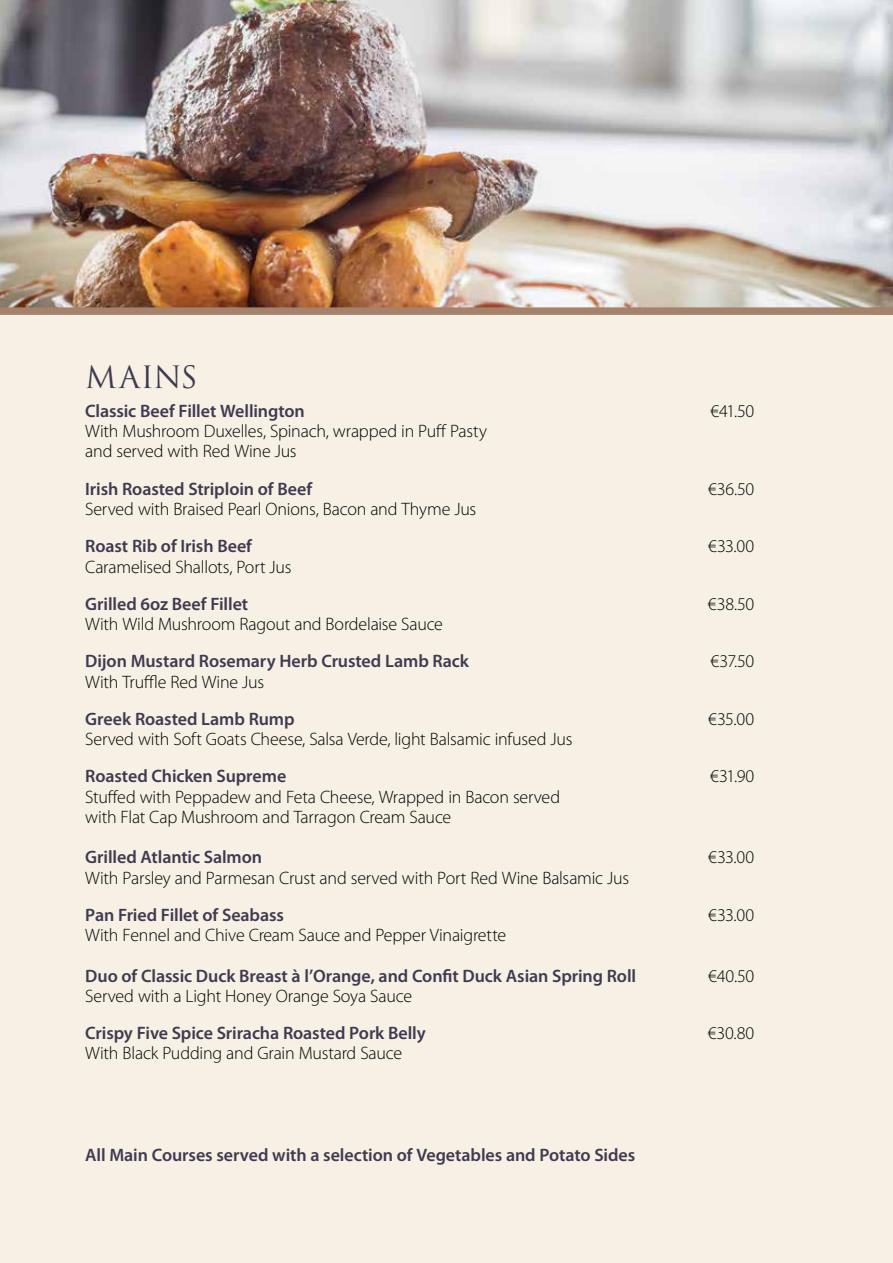
<style>
.page{position:relative;width:893px;height:1263px;background:#f7f0e4}
.page>*{position:absolute;margin:0;border:0;box-sizing:border-box;transform-origin:0 0}
.t1{font:30px "Trajan Pro";letter-spacing:.005em;color:#423850}
.t2{font:300 18px/20.2px "Myriad Pro";letter-spacing:-.01em;color:#000}
.t3{font:600 18px "Myriad Pro";letter-spacing:-.005em;color:#423850}
</style>
<div class="page">
<img style="left:0;top:0;width:893px;height:307px">
<div style="left:0;top:307px;width:893px;height:8px;background:#a5826b"></div>
<h1 class="t1" style="left:85px;top:358px;width:114px">MAINS</h1>
<p class="t3" style="left:85px;top:399px;width:221px">Classic Beef Fillet Wellington</p>
<p class="t2" style="left:711px;top:401px;width:45px">€41.50</p>
<p class="t2" style="left:85px;top:421px;width:403px">With Mushroom Duxelles, Spinach, wrapped in Puff Pasty and served with Red Wine Jus</p>
<p class="t3" style="left:85px;top:477px;width:228px">Irish Roasted Striploin of Beef</p>
<p class="t2" style="left:708px;top:478px;width:48px">€36.50</p>
<p class="t2" style="left:85px;top:499px;width:392px">Served with Braised Pearl Onions, Bacon and Thyme Jus</p>
<p class="t3" style="left:85px;top:535px;width:168px">Roast Rib of Irish Beef</p>
<p class="t2" style="left:708px;top:536px;width:48px">€33.00</p>
<p class="t2" style="left:85px;top:556px;width:208px">Caramelised Shallots, Port Jus</p>
<p class="t3" style="left:85px;top:592px;width:164px">Grilled 6oz Beef Fillet</p>
<p class="t2" style="left:708px;top:593px;width:48px">€38.50</p>
<p class="t2" style="left:85px;top:614px;width:359px">With Wild Mushroom Ragout and Bordelaise Sauce</p>
<p class="t3" style="left:85px;top:650px;width:385px">Dijon Mustard Rosemary Herb Crusted Lamb Rack</p>
<p class="t2" style="left:711px;top:651px;width:45px">€37.50</p>
<p class="t2" style="left:85px;top:671px;width:180px">With Truffle Red Wine Jus</p>
<p class="t3" style="left:85px;top:707px;width:211px">Greek Roasted Lamb Rump</p>
<p class="t2" style="left:708px;top:708px;width:48px">€35.00</p>
<p class="t2" style="left:85px;top:729px;width:489px">Served with Soft Goats Cheese, Salsa Verde, light Balsamic infused Jus</p>
<p class="t3" style="left:85px;top:765px;width:202px">Roasted Chicken Supreme</p>
<p class="t2" style="left:710px;top:766px;width:46px">€31.90</p>
<p class="t2" style="left:85px;top:786px;width:476px">Stuffed with Peppadew and Feta Cheese, Wrapped in Bacon served with Flat Cap Mushroom and Tarragon Cream Sauce</p>
<p class="t3" style="left:85px;top:846px;width:178px">Grilled Atlantic Salmon</p>
<p class="t2" style="left:708px;top:847px;width:48px">€33.00</p>
<p class="t2" style="left:85px;top:867px;width:545px">With Parsley and Parmesan Crust and served with Port Red Wine Balsamic Jus</p>
<p class="t3" style="left:85px;top:903px;width:200px">Pan Fried Fillet of Seabass</p>
<p class="t2" style="left:708px;top:904px;width:48px">€33.00</p>
<p class="t2" style="left:85px;top:925px;width:422px">With Fennel and Chive Cream Sauce and Pepper Vinaigrette</p>
<p class="t3" style="left:85px;top:964px;width:552px">Duo of Classic Duck Breast à l’Orange, and Confit Duck Asian Spring Roll</p>
<p class="t2" style="left:708px;top:965px;width:48px">€40.50</p>
<p class="t2" style="left:85px;top:985px;width:328px">Served with a Light Honey Orange Soya Sauce</p>
<p class="t3" style="left:85px;top:1022px;width:342px">Crispy Five Spice Sriracha Roasted Pork Belly</p>
<p class="t2" style="left:708px;top:1023px;width:48px">€30.80</p>
<p class="t2" style="left:85px;top:1043px;width:318px">With Black Pudding and Grain Mustard Sauce</p>
<p class="t3" style="left:85px;top:1143px;width:551px">All Main Courses served with a selection of Vegetables and Potato Sides</p>
</div>
